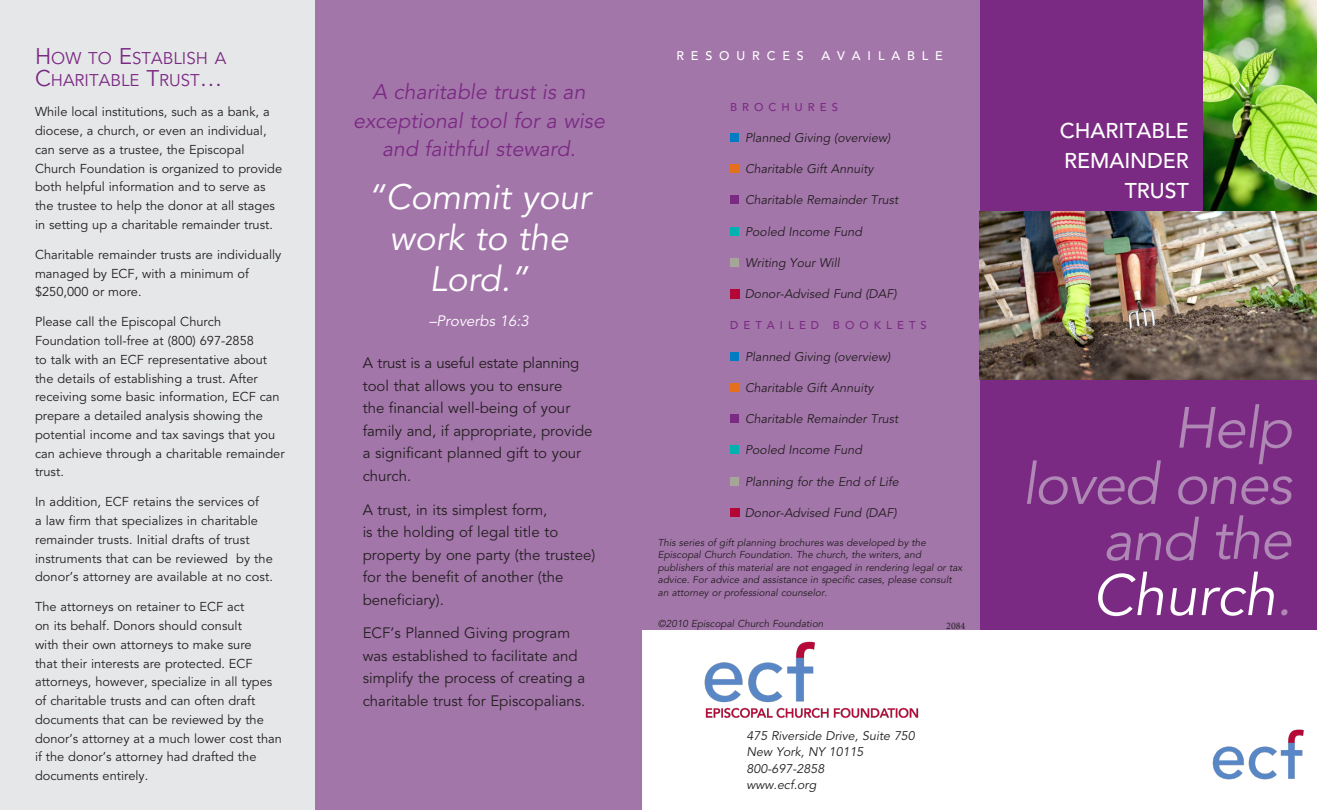
<style>
.page{position:relative;width:1317px;height:810px;background:#fff}
.page>*{position:absolute;margin:0;border:0;box-sizing:border-box;transform-origin:0 0}
.t1{font:italic 57.5px/55.9px "Avenir LTW01 45";letter-spacing:-.025em;color:#af88b6;text-align:right}
.Body_Copy{font:italic 35px/41.2px "Avenir LTW01 45";color:#fff;text-align:center}
.Body_Copy-2{font:italic 21.25px/28.8px "Avenir LTW01 45";color:#7b2a83;text-align:center}
.t2{font:500 21.25px/30px "Avenir LTW01 65";color:#fff;text-align:right}
.Body_Copy-3{font:16.88px/22.5px "Avenir LTW01 45";color:#7b2a83}
.Body_Copy-4{font:15px/22.5px "Avenir LTW01 45";color:#231f20}
.Body_Copy-5{font:italic 15px "Avenir LTW01 45";color:#fff}
.Body_Copy-6{font:12.75px/18.8px "Avenir LTW01 45";color:#231f20}
.Body_Copy-7{font:italic 12.5px/16.2px "Avenir LTW01 45";color:#231f20}
.t3{font:500 12.5px "Avenir LTW01 65";letter-spacing:.55em;color:#fff}
.t4{font:500 11.25px "Avenir LTW01 65";letter-spacing:.45em;color:#7b2a83}
.Body_Copy-8{font:italic 10px/12.5px "Avenir LTW01 45";color:#231f20}
.t5{font:10px "Minion Pro";color:#231f20}
.s1{font-size:22.5px}
.s2{color:#fff}
</style>
<div class="page">
<div style="left:0;top:0;width:315px;height:810px;background:#e6e7e9"></div>
<div style="left:315px;top:0;width:326px;height:810px;background:#a376aa"></div>
<div style="left:979px;top:0;width:337px;height:630px;background:#7b2a83"></div>
<div style="left:637px;top:0;width:342px;height:630px;background:#a376aa"></div>
<img style="left:1202px;top:0;width:114px;height:212px">
<img style="left:979px;top:212px;width:337px;height:167px">
<div style="left:730px;top:133px;width:9px;height:9px;background:#007cc2"></div>
<div style="left:730px;top:164px;width:9px;height:9px;background:#e4701e"></div>
<div style="left:730px;top:195px;width:9px;height:9px;background:#7b2a83"></div>
<div style="left:730px;top:227px;width:9px;height:9px;background:#00b1b0"></div>
<div style="left:730px;top:258px;width:9px;height:9px;background:#a6a698"></div>
<div style="left:730px;top:289px;width:9px;height:9px;background:#b50536"></div>
<div style="left:730px;top:352px;width:9px;height:9px;background:#007cc2"></div>
<div style="left:730px;top:383px;width:9px;height:9px;background:#e4701e"></div>
<div style="left:730px;top:414px;width:9px;height:9px;background:#7b2a83"></div>
<div style="left:730px;top:445px;width:9px;height:9px;background:#00b1b0"></div>
<div style="left:730px;top:477px;width:9px;height:9px;background:#a6a698"></div>
<div style="left:730px;top:508px;width:9px;height:9px;background:#b50536"></div>
<img style="left:1212px;top:729px;width:92px;height:51px">
<img style="left:704px;top:641px;width:215px;height:77px">
<p class="Body_Copy-3" style="left:35px;top:47px;width:193px"><span class="s1">H</span>OW TO <span class="s1">E</span>STABLISH A<br><span class="s1">C</span>HARITABLE <span class="s1">T</span>RUST<span class="s1">…</span></p>
<p class="Body_Copy-6" style="left:35px;top:103px;width:249px">While local institutions, such as a bank, a diocese, a church, or even an individual, can serve as a trustee, the Episcopal Church Foundation is organized to provide both helpful information and to serve as the trustee to help the donor at all stages in setting up a charitable remainder trust.</p>
<p class="Body_Copy-6" style="left:35px;top:245px;width:248px">Charitable remainder trusts are individually managed by ECF, with a minimum of $250,000 or more.</p>
<p class="Body_Copy-6" style="left:35px;top:313px;width:251px">Please call the Episcopal Church Foundation toll-free at (800) 697-2858<br>to talk with an ECF representative about the details of establishing a trust. After receiving some basic information, ECF can prepare a detailed analysis showing the potential income and tax savings that you can achieve through a charitable remainder trust.</p>
<p class="Body_Copy-6" style="left:35px;top:493px;width:239px">In addition, ECF retains the services of<br>a law firm that specializes in charitable remainder trusts. Initial drafts of trust instruments that can be reviewed by the donor’s attorney are available at no cost.</p>
<p class="Body_Copy-6" style="left:35px;top:598px;width:248px">The attorneys on retainer to ECF act<br>on its behalf. Donors should consult<br>with their own attorneys to make sure<br>that their interests are protected. ECF attorneys, however, specialize in all types of charitable trusts and can often draft documents that can be reviewed by the donor’s attorney at a much lower cost than if the donor’s attorney had drafted the documents entirely.</p>
<p class="Body_Copy-2" style="left:353px;top:78px;width:253px">A charitable trust is an exceptional tool for a wise and faithful steward.</p>
<p class="Body_Copy" style="left:367px;top:177px;width:224px">“Commit your work to the<br>Lord.”</p>
<p class="Body_Copy-5" style="left:429px;top:312px;width:101px">–Proverbs 16:3</p>
<p class="Body_Copy-4" style="left:362px;top:352px;width:231px">A trust is a useful estate planning tool that allows you to ensure<br>the financial well-being of your family and, if appropriate, provide a significant planned gift to your church.</p>
<p class="Body_Copy-4" style="left:362px;top:499px;width:234px">A trust, in its simplest form,<br>is the holding of legal title to property by one party (the trustee) for the benefit of another (the beneficiary).</p>
<p class="Body_Copy-4" style="left:362px;top:622px;width:224px">ECF’s Planned Giving program was established to facilitate and simplify the process of creating a charitable trust for Episcopalians.</p>
<p class="t3" style="left:676px;top:48px;width:129px">RESOURCES</p>
<p class="t3" style="left:821px;top:48px;width:123px">AVAILABLE</p>
<p class="t4" style="left:730px;top:100px;width:109px">BROCHURES</p>
<p class="Body_Copy-7" style="left:745px;top:130px;width:147px">Planned Giving (overview)</p>
<p class="Body_Copy-7" style="left:745px;top:161px;width:130px">Charitable Gift Annuity</p>
<p class="Body_Copy-7" style="left:745px;top:192px;width:155px">Charitable Remainder Trust</p>
<p class="Body_Copy-7" style="left:745px;top:224px;width:119px">Pooled Income Fund</p>
<p class="Body_Copy-7" style="left:745px;top:255px;width:96px">Writing Your Will</p>
<p class="Body_Copy-7" style="left:744px;top:286px;width:153px">Donor-Advised Fund (DAF)</p>
<p class="t4" style="left:730px;top:319px;width:198px">DETAILED BOOKLETS</p>
<p class="Body_Copy-7" style="left:745px;top:349px;width:147px">Planned Giving (overview)</p>
<p class="Body_Copy-7" style="left:745px;top:380px;width:130px">Charitable Gift Annuity</p>
<p class="Body_Copy-7" style="left:745px;top:411px;width:155px">Charitable Remainder Trust</p>
<p class="Body_Copy-7" style="left:745px;top:442px;width:119px">Pooled Income Fund</p>
<p class="Body_Copy-7" style="left:745px;top:474px;width:155px">Planning for the End of Life</p>
<p class="Body_Copy-7" style="left:744px;top:505px;width:153px">Donor-Advised Fund (DAF)</p>
<p class="Body_Copy-8" style="left:658px;top:536px;width:306px">This series of gift planning brochures was developed by the Episcopal Church Foundation. The church, the writers, and publishers of this material are not engaged in rendering legal or tax advice. For advice and assistance in specific cases, please consult an attorney or professional counselor.</p>
<p class="Body_Copy-8" style="left:658px;top:617px;width:167px">©2010 Episcopal Church Foundation</p>
<p class="t5" style="left:946px;top:619px;width:21px">2084</p>
<p class="Body_Copy-7" style="left:746px;top:728px;width:170px">475 Riverside Drive, Suite 750<br>New York, NY 10115<br>800-697-2858<br>www.ecf.org</p>
<p class="t2" style="left:1059px;top:116px;width:131px">CHARITABLE<br>REMAINDER<br>TRUST</p>
<p class="t1" style="left:1021px;top:401px;width:271px">Help<br>loved ones and the<br><span class="s2">Church</span>.</p>
</div>
